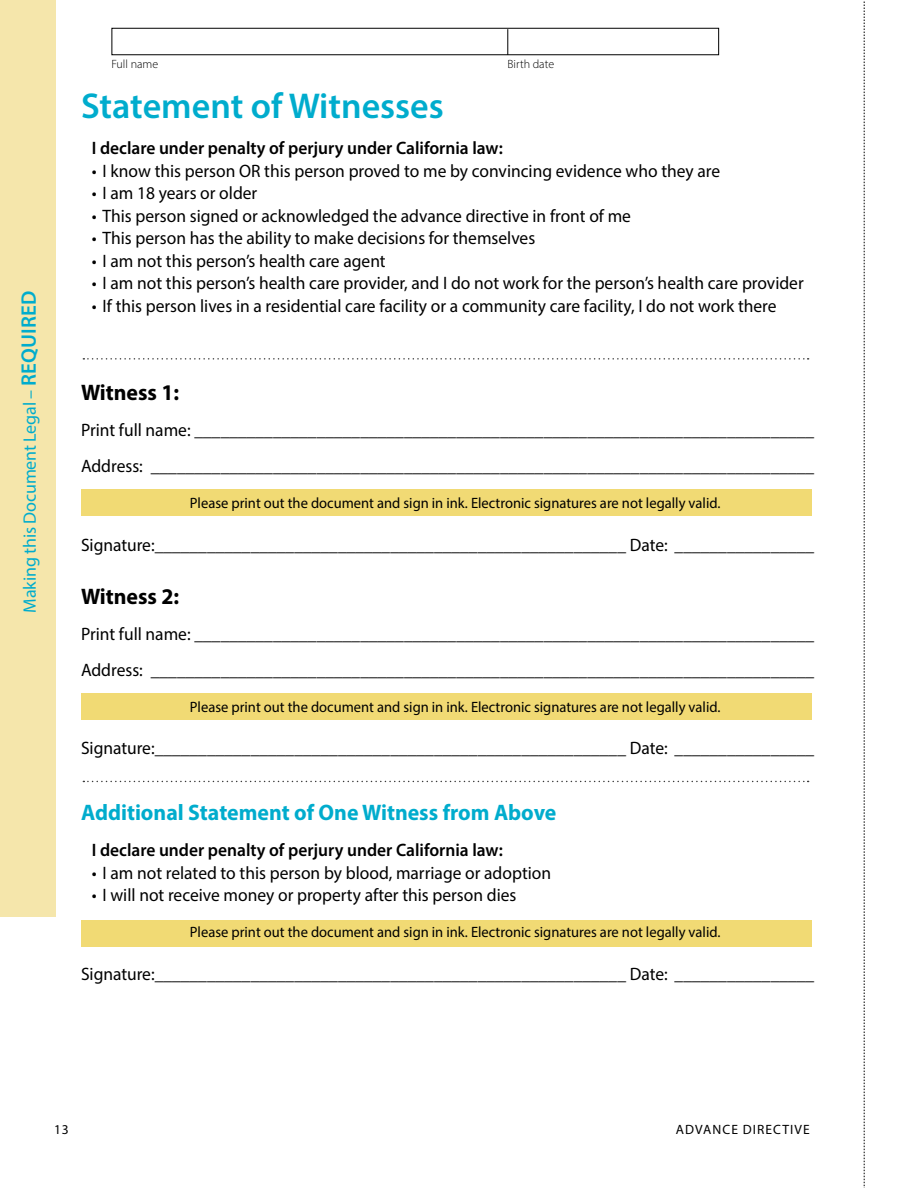
<style>
.page{position:relative;width:918px;height:1188px;background:#fff}
.page>*{position:absolute;margin:0;border:0;box-sizing:border-box;transform-origin:0 0}
.t1{font:600 36px "Myriad Pro";color:#00accd}
.t2{font:700 22.5px "Myriad Pro";color:#00accd}
.t3{font:700 22.5px "Myriad Pro";color:#000}
.t4{font:18px/36px "Myriad Pro";color:#000}
.t5{font:600 18px "Myriad Pro";color:#000}
.t6{font:18px "Myriad Pro";letter-spacing:-.01em;color:#00accd}
.t7{font:15px "Myriad Pro";color:#000}
.t8{font:13.5px "Myriad Pro";letter-spacing:.08em;color:#000}
.t9{font:300 12px "Myriad Pro";color:#000}
.s1{font-weight:600;font-size:21px}
</style>
<div class="page">
<div style="left:81px;top:920px;width:730px;height:27px;background:#f1da74"></div>
<div style="left:81px;top:693px;width:730px;height:27px;background:#f1da74"></div>
<div style="left:81px;top:489px;width:730px;height:27px;background:#f1da74"></div>
<div style="left:0;top:0;width:55px;height:917px;background:#f5e6ab"></div>
<svg style="left:83px;top:781px;width:726px;height:1px"></svg>
<div style="left:112px;top:28px;width:607px;height:27px;border:1px solid #000"></div>
<svg style="left:508px;top:29px;width:1px;height:26px"></svg>
<svg style="left:83px;top:358px;width:726px;height:2px"></svg>
<svg style="left:864px;top:1px;width:1px;height:1187px"></svg>
<p class="t6" style="left:19px;top:613px;width:324px;rotate:-90deg">Making this Document Legal – <span class="s1">REQUIRED</span></p>
<p class="t9" style="left:112px;top:57px;width:48px">Full name</p>
<p class="t9" style="left:508px;top:57px;width:48px">Birth date</p>
<h1 class="t1" style="left:81px;top:83px;width:364px">Statement of Witnesses</h1>
<p class="t5" style="left:92px;top:137px;width:413px">I declare under penalty of perjury under California law:</p>
<p class="t4" style="left:92px;top:153px;width:630px">• I know this person OR this person proved to me by convincing evidence who they are</p>
<p class="t4" style="left:92px;top:175px;width:167px">• I am 18 years or older</p>
<p class="t4" style="left:92px;top:198px;width:541px">• This person signed or acknowledged the advance directive in front of me</p>
<p class="t4" style="left:92px;top:220px;width:445px">• This person has the ability to make decisions for themselves</p>
<p class="t4" style="left:92px;top:243px;width:295px">• I am not this person’s health care agent</p>
<p class="t4" style="left:92px;top:265px;width:713px">• I am not this person’s health care provider, and I do not work for the person’s health care provider</p>
<p class="t4" style="left:92px;top:288px;width:686px">• If this person lives in a residential care facility or a community care facility, I do not work there</p>
<p class="t3" style="left:81px;top:378px;width:100px">Witness 1:</p>
<p class="t4" style="left:81px;top:412px;width:735px">Print full name: _______________________________________________________________________<br>Address: ____________________________________________________________________________</p>
<p class="t7" style="left:190px;top:494px;width:532px">Please print out the document and sign in ink. Electronic signatures are not legally valid.</p>
<p class="t4" style="left:81px;top:527px;width:735px">Signature:______________________________________________________ Date: ________________</p>
<p class="t3" style="left:81px;top:581px;width:100px">Witness 2:</p>
<p class="t4" style="left:81px;top:615px;width:735px">Print full name: _______________________________________________________________________<br>Address: ____________________________________________________________________________</p>
<p class="t7" style="left:190px;top:697px;width:532px">Please print out the document and sign in ink. Electronic signatures are not legally valid.</p>
<p class="t4" style="left:81px;top:730px;width:735px">Signature:______________________________________________________ Date: ________________</p>
<p class="t2" style="left:81px;top:798px;width:477px">Additional Statement of One Witness from Above</p>
<p class="t5" style="left:92px;top:839px;width:413px">I declare under penalty of perjury under California law:</p>
<p class="t4" style="left:92px;top:855px;width:461px">• I am not related to this person by blood, marriage or adoption</p>
<p class="t4" style="left:92px;top:877px;width:426px">• I will not receive money or property after this person dies</p>
<p class="t7" style="left:190px;top:923px;width:532px">Please print out the document and sign in ink. Electronic signatures are not legally valid.</p>
<p class="t4" style="left:81px;top:956px;width:735px">Signature:______________________________________________________ Date: ________________</p>
<p class="t8" style="left:54px;top:1121px;width:16px">13</p>
<p class="t8" style="left:676px;top:1121px;width:135px">ADVANCE DIRECTIVE</p>
</div>
